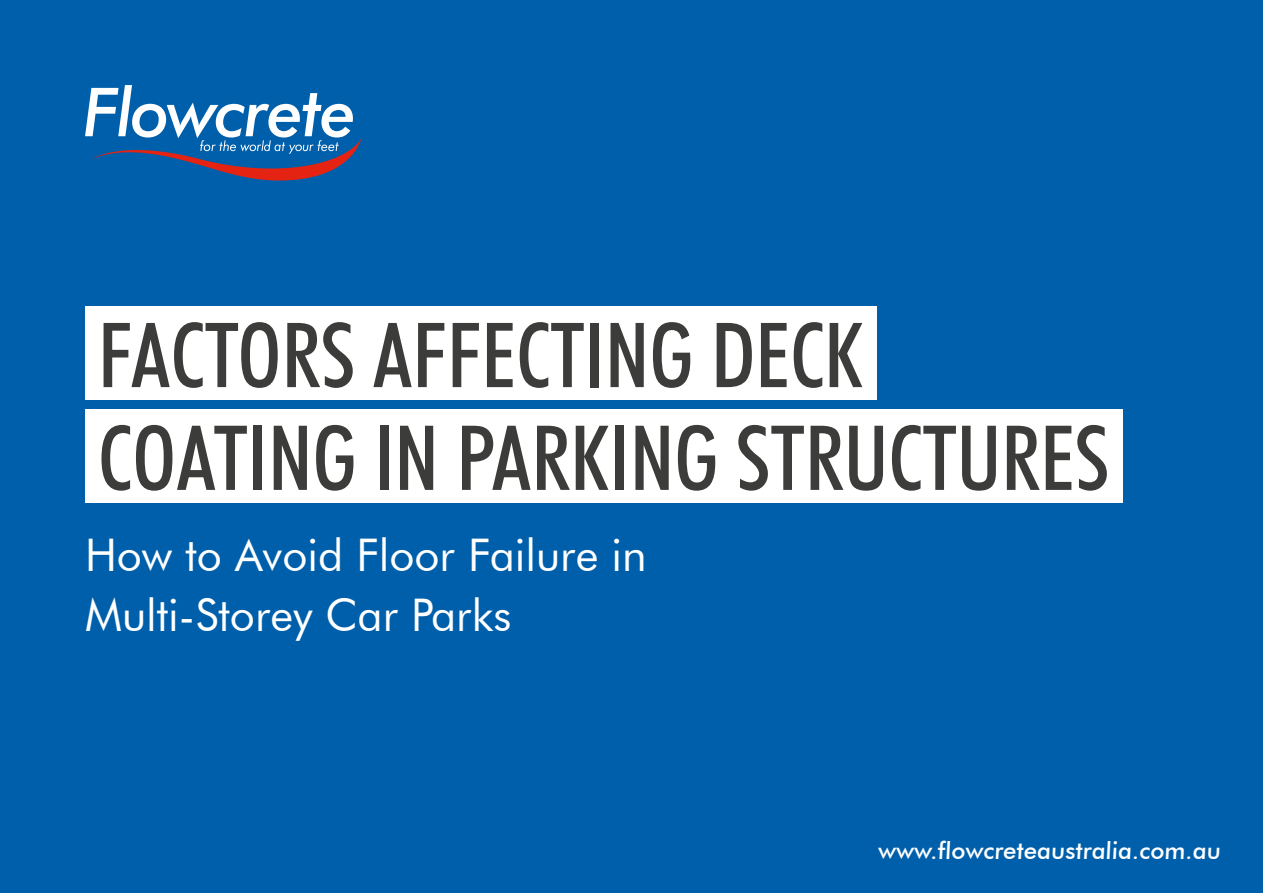
<style>
.page{position:relative;width:1263px;height:893px;background:#005faa}
.page>*{position:absolute;margin:0;border:0;box-sizing:border-box;transform-origin:0 0}
.t1{font:500 condensed 90px/102.8px "Futura BT";color:#3c3c3b}
.t2{font:45px/60px "Futura BT";color:#fff}
.t3{font:500 24px "Futura BT";color:#fff}
</style>
<div class="page">
<svg style="left:85px;top:85px;width:276px;height:96px"></svg>
<div style="left:85px;top:306px;width:791px;height:94px;background:#fff"></div>
<div style="left:85px;top:409px;width:1037px;height:94px;background:#fff"></div>
<p class="t1" style="left:98px;top:303px;width:1013px">FACTORS AFFECTING DECK<br>COATING IN PARKING STRUCTURES</p>
<p class="t2" style="left:85px;top:525px;width:563px">How to Avoid Floor Failure in<br>Multi-Storey Car Parks</p>
<p class="t3" style="left:878px;top:836px;width:345px">www.flowcreteaustralia.com.au</p>
</div>
